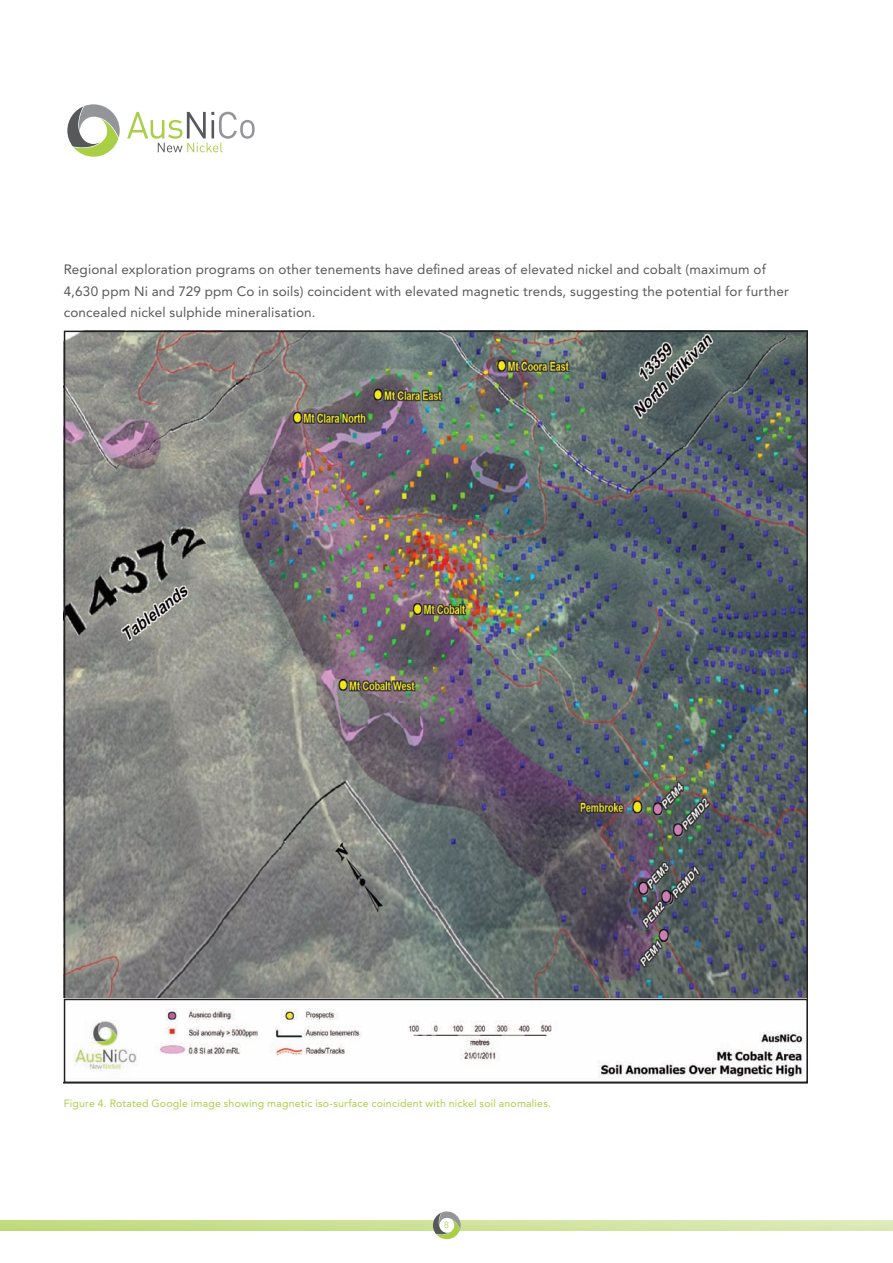
<style>
.page{position:relative;width:893px;height:1263px;background:#fff}
.page>*{position:absolute;margin:0;border:0;box-sizing:border-box;transform-origin:0 0}
.t1{font:13.5px/21px "Avenir";letter-spacing:.01em;color:#57585a}
.t2{font:10.5px "Avenir";letter-spacing:.02em;color:#a8cf46}
.t3{font:300 9px "Avenir";color:#a8cf46}
</style>
<div class="page">
<svg style="left:1px;top:1220px;width:892px;height:11px;background:#cee299"></svg>
<svg style="left:433px;top:1211px;width:28px;height:28px"></svg>
<div style="left:440px;top:1218px;width:14px;height:14px;background:#fff;border-radius:50%"></div>
<svg style="left:127px;top:112px;width:128px;height:40px"></svg>
<svg style="left:67px;top:104px;width:53px;height:53px"></svg>
<img style="left:67px;top:334px;width:738px;height:664px">
<img style="left:73px;top:1008px;width:732px;height:70px">
<div style="left:64px;top:999px;width:744px;height:84px;border:2px solid #231f20"></div>
<p class="t1" style="left:64px;top:259px;width:727px">Regional exploration programs on other tenements have defined areas of elevated nickel and cobalt (maximum of<br>4,630 ppm Ni and 729 ppm Co in soils) coincident with elevated magnetic trends, suggesting the potential for further concealed nickel sulphide mineralisation.</p>
<p class="t2" style="left:64px;top:1097px;width:489px">Figure 4. Rotated Google image showing magnetic iso-surface coincident with nickel soil anomalies.</p>
<p class="t3" style="left:444px;top:1220px;width:6px">8</p>
</div>
